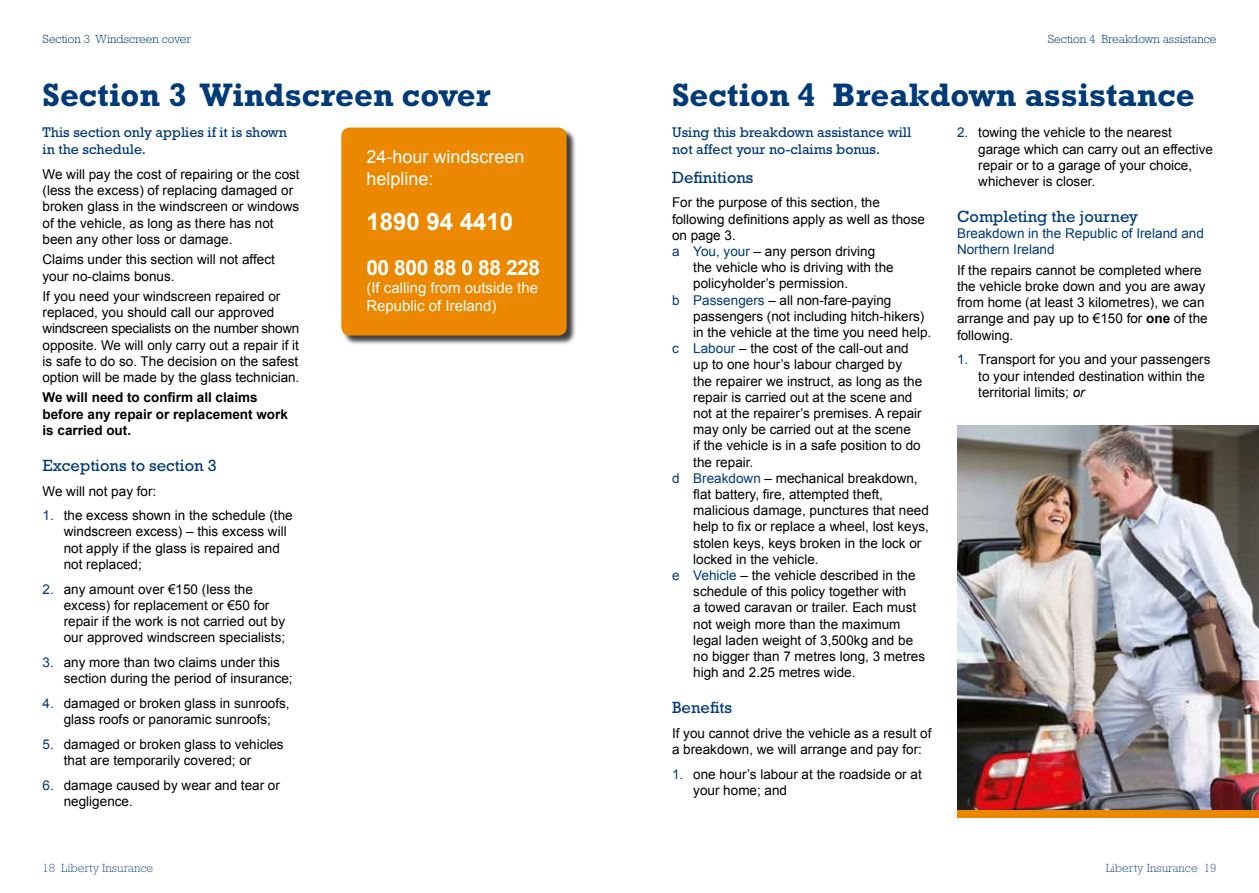
<style>
.page{position:relative;width:1259px;height:893px;background:#fff}
.page>*{position:absolute;margin:0;border:0;box-sizing:border-box;transform-origin:0 0}
.t1{font:700 33px "Rockwell Std";color:#003a78}
.t2{font:700 24px "Arial";color:#fff}
.t3{font:700 21px "Arial";letter-spacing:-.02em;color:#fff}
.t4{font:18px/21.6px "Arial";color:#fff}
.t5{font:16.5px "Rockwell Std";color:#003a78}
.t6{font:15px/18px "Arial";color:#fff}
.t7{font:14.25px/17.1px "Rockwell Std";color:#003a78}
.t8{font:13.5px/16.2px "Arial";color:#000}
.t9{font:700 13.5px/16.2px "Arial";color:#000}
.t10{font:13.5px/16.2px "Arial";color:#003a78}
.t11{font:300 12px "Rockwell Std";color:#003a78}
.t12{font:300 12px "Rockwell Std";color:#38558f}
.s1{color:#003a78}
.s2{font-weight:700}
.s3{font-style:italic}
</style>
<div class="page">
<div style="left:957px;top:784px;width:302px;height:34px;background:#eb8800"></div>
<img style="left:957px;top:425px;width:302px;height:384px">
<div style="left:342px;top:128px;width:234px;height:217px;background:#000;opacity:.75"></div>
<div style="left:341px;top:128px;width:225px;height:207px;background:#eb8800;border-radius:9px"></div>
<p class="t11" style="left:43px;top:32px;width:150px">Section 3 Windscreen cover</p>
<h1 class="t1" style="left:43px;top:76px;width:450px">Section 3 Windscreen cover</h1>
<p class="t7" style="left:43px;top:124px;width:246px">This section only applies if it is shown in the schedule.</p>
<p class="t8" style="left:43px;top:166px;width:259px">We will pay the cost of repairing or the cost (less the excess) of replacing damaged or broken glass in the windscreen or windows of the vehicle, as long as there has not been any other loss or damage.</p>
<p class="t8" style="left:43px;top:252px;width:234px">Claims under this section will not affect your no-claims bonus.</p>
<p class="t8" style="left:43px;top:288px;width:258px">If you need your windscreen repaired or replaced, you should call our approved windscreen specialists on the number shown opposite. We will only carry out a repair if it is safe to do so. The decision on the safest option will be made by the glass technician.</p>
<p class="t9" style="left:43px;top:390px;width:247px">We will need to confirm all claims before any repair or replacement work is carried out.</p>
<p class="t5" style="left:43px;top:456px;width:176px">Exceptions to section 3</p>
<p class="t8" style="left:43px;top:483px;width:115px">We will not pay for:</p>
<p class="t8" style="left:64px;top:508px;width:230px;text-indent:-21px"><span class="s1">1.</span> the excess shown in the schedule (the windscreen excess) – this excess will not apply if the glass is repaired and not replaced;</p>
<p class="t8" style="left:64px;top:581px;width:223px;text-indent:-21px"><span class="s1">2.</span> any amount over €150 (less the excess) for replacement or €50 for repair if the work is not carried out by our approved windscreen specialists;</p>
<p class="t8" style="left:64px;top:654px;width:230px;text-indent:-21px"><span class="s1">3.</span> any more than two claims under this section during the period of insurance;</p>
<p class="t8" style="left:43px;top:695px;width:249px;text-align:center"><span class="s1">4.</span> damaged or broken glass in sunroofs, glass roofs or panoramic sunroofs;</p>
<p class="t8" style="left:64px;top:736px;width:221px;text-indent:-21px"><span class="s1">5.</span> damaged or broken glass to vehicles that are temporarily covered; or</p>
<p class="t8" style="left:64px;top:777px;width:218px;text-indent:-21px"><span class="s1">6.</span> damage caused by wear and tear or negligence.</p>
<h3 class="t4" style="left:366px;top:146px;width:160px">24-hour windscreen helpline:</h3>
<h2 class="t2" style="left:366px;top:206px;width:148px">1890 94 4410</h2>
<h3 class="t3" style="left:366px;top:254px;width:175px">00 800 88 0 88 228</h3>
<p class="t6" style="left:366px;top:279px;width:173px">(If calling from outside the<br>Republic of Ireland)</p>
<p class="t11" style="left:1047px;top:32px;width:170px">Section 4 Breakdown assistance</p>
<h1 class="t1" style="left:672px;top:76px;width:524px">Section 4 Breakdown assistance</h1>
<p class="t7" style="left:672px;top:124px;width:241px">Using this breakdown assistance will not affect your no-claims bonus.</p>
<p class="t5" style="left:672px;top:168px;width:83px">Definitions</p>
<p class="t8" style="left:672px;top:195px;width:209px">For the purpose of this section, the</p>
<p class="t8" style="left:672px;top:211px;width:254px">following definitions apply as well as those</p>
<p class="t8" style="left:672px;top:227px;width:65px">on page 3.</p>
<p class="t8" style="left:672px;top:243px;width:205px"><span class="s1">a You, your</span> – any person driving</p>
<p class="t8" style="left:693px;top:259px;width:202px">the vehicle who is driving with the</p>
<p class="t8" style="left:693px;top:276px;width:156px">policyholder’s permission.</p>
<p class="t8" style="left:672px;top:292px;width:221px"><span class="s1">b Passengers</span> – all non-fare-paying</p>
<p class="t8" style="left:693px;top:308px;width:233px">passengers (not including hitch-hikers)</p>
<p class="t8" style="left:693px;top:324px;width:239px">in the vehicle at the time you need help.</p>
<p class="t8" style="left:672px;top:340px;width:238px"><span class="s1">c Labour</span> – the cost of the call-out and</p>
<p class="t8" style="left:693px;top:357px;width:210px">up to one hour’s labour charged by</p>
<p class="t8" style="left:693px;top:373px;width:230px">the repairer we instruct, as long as the</p>
<p class="t8" style="left:693px;top:389px;width:221px">repair is carried out at the scene and</p>
<p class="t8" style="left:693px;top:405px;width:230px">not at the repairer’s premises. A repair</p>
<p class="t8" style="left:693px;top:421px;width:219px">may only be carried out at the scene</p>
<p class="t8" style="left:693px;top:438px;width:229px">if the vehicle is in a safe position to do</p>
<p class="t8" style="left:693px;top:454px;width:62px">the repair.</p>
<p class="t8" style="left:672px;top:470px;width:247px"><span class="s1">d Breakdown</span> – mechanical breakdown,</p>
<p class="t8" style="left:693px;top:486px;width:191px">flat battery, fire, attempted theft,</p>
<p class="t8" style="left:693px;top:502px;width:237px">malicious damage, punctures that need</p>
<p class="t8" style="left:693px;top:519px;width:237px">help to fix or replace a wheel, lost keys,</p>
<p class="t8" style="left:693px;top:535px;width:230px">stolen keys, keys broken in the lock or</p>
<p class="t8" style="left:693px;top:551px;width:127px">locked in the vehicle.</p>
<p class="t8" style="left:672px;top:567px;width:245px"><span class="s1">e Vehicle</span> – the vehicle described in the</p>
<p class="t8" style="left:693px;top:583px;width:215px">schedule of this policy together with</p>
<p class="t8" style="left:693px;top:600px;width:224px">a towed caravan or trailer. Each must</p>
<p class="t8" style="left:693px;top:616px;width:209px">not weigh more than the maximum</p>
<p class="t8" style="left:693px;top:632px;width:221px">legal laden weight of 3,500kg and be</p>
<p class="t8" style="left:693px;top:648px;width:233px">no bigger than 7 metres long, 3 metres</p>
<p class="t8" style="left:693px;top:664px;width:164px">high and 2.25 metres wide.</p>
<p class="t5" style="left:672px;top:698px;width:61px">Benefits</p>
<p class="t8" style="left:672px;top:725px;width:261px">If you cannot drive the vehicle as a result of a breakdown, we will arrange and pay for:</p>
<p class="t8" style="left:693px;top:766px;width:230px;text-indent:-21px"><span class="s1">1.</span> one hour’s labour at the roadside or at your home; and</p>
<p class="t8" style="left:978px;top:125px;width:236px;text-indent:-21px"><span class="s1">2.</span> towing the vehicle to the nearest garage which can carry out an effective repair or to a garage of your choice, whichever is closer.</p>
<p class="t5" style="left:957px;top:207px;width:183px">Completing the journey</p>
<p class="t10" style="left:957px;top:225px;width:248px">Breakdown in the Republic of Ireland and<br>Northern Ireland</p>
<p class="t8" style="left:957px;top:262px;width:252px">If the repairs cannot be completed where the vehicle broke down and you are away from home (at least 3 kilometres), we can arrange and pay up to €150 for <span class="s2">one</span> of the following.</p>
<p class="t8" style="left:978px;top:352px;width:234px;text-indent:-21px"><span class="s1">1.</span> Transport for you and your passengers to your intended destination within the territorial limits; <span class="s3">or</span></p>
<p class="t12" style="left:43px;top:861px;width:112px">18 Liberty Insurance</p>
<p class="t12" style="left:1105px;top:861px;width:112px">Liberty Insurance 19</p>
</div>
